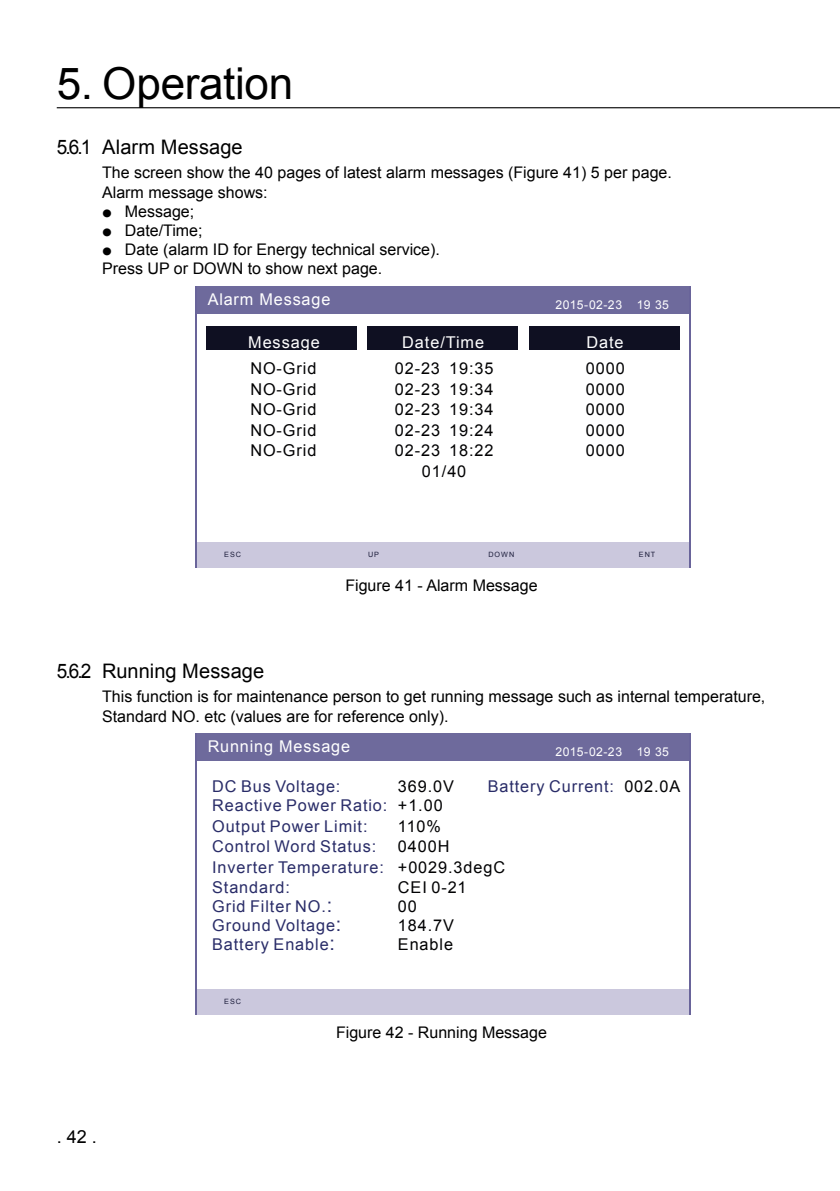
<style>
.page{position:relative;width:840px;height:1191px;background:#fff}
.page>*{position:absolute;margin:0;border:0;box-sizing:border-box;transform-origin:0 0}
.t1{font:44px "Arial";letter-spacing:-.005em;color:#000}
.t2{font:20px "Arial";letter-spacing:.005em;color:#000;scale:.95 1}
.t3{font:18px "Arial";color:#000}
.t4{font:16.2px/20.6px "Arial";letter-spacing:.055em;color:#020203;text-align:justify}
.t5{font:16.2px/20.4px "Arial";letter-spacing:.055em;color:#292c68}
.t6{font:16.2px "Arial";letter-spacing:.05em;color:#fff}
.t7{font:16px/19.2px "Arial";color:#000}
.t8{font:12.2px "Arial";letter-spacing:.025em;color:#fff}
.t9{font:7.2px "Arial";letter-spacing:.14em;color:#1c1d3b}
.s1{font-weight:700;font-size:28px}
.s2{color:#020203}
.s3{font-size:19.4px}
</style>
<div class="page">
<hr style="left:57px;top:107px;width:782px;height:1px;background:#000">
<div style="left:196px;top:285px;width:492px;height:28px;background:#6e6a9c"></div>
<svg style="left:195px;top:286px;width:1px;height:27px"></svg>
<svg style="left:688px;top:286px;width:1px;height:27px"></svg>
<hr style="left:195px;top:313px;width:1px;height:229px;background:#69649a">
<hr style="left:688px;top:313px;width:1px;height:229px;background:#69649a">
<div style="left:196px;top:542px;width:492px;height:26px;background:#cbc8dd"></div>
<svg style="left:195px;top:542px;width:1px;height:26px"></svg>
<svg style="left:688px;top:542px;width:1px;height:26px"></svg>
<div style="left:206px;top:326px;width:150px;height:23px;background:#0f1022"></div>
<div style="left:367px;top:326px;width:150px;height:23px;background:#0f1022"></div>
<div style="left:528px;top:326px;width:150px;height:23px;background:#0f1022"></div>
<div style="left:196px;top:733px;width:492px;height:27px;background:#6e6a9c"></div>
<svg style="left:195px;top:733px;width:1px;height:27px"></svg>
<svg style="left:688px;top:733px;width:1px;height:27px"></svg>
<hr style="left:195px;top:760px;width:1px;height:229px;background:#69649a">
<hr style="left:688px;top:760px;width:1px;height:229px;background:#69649a">
<div style="left:196px;top:989px;width:492px;height:26px;background:#cbc8dd"></div>
<svg style="left:195px;top:989px;width:1px;height:26px"></svg>
<svg style="left:688px;top:989px;width:1px;height:26px"></svg>
<h1 class="t1" style="left:57px;top:54px;width:238px">5. Operation</h1>
<p class="t2" style="left:57px;top:133px;width:197px">5.6.1 Alarm Message</p>
<p class="t7" style="left:102px;top:163px;width:571px">The screen show the 40 pages of latest alarm messages (Figure 41) 5 per page.<br>Alarm message shows:</p>
<p class="t7" style="left:102px;top:202px;width:94px"><span class="s1">•</span> Message;</p>
<p class="t7" style="left:102px;top:221px;width:102px"><span class="s1">•</span> Date/Time;</p>
<p class="t7" style="left:102px;top:240px;width:339px"><span class="s1">•</span> Date (alarm ID for Energy technical service).<br>Press UP or DOWN to show next page.</p>
<p class="t6" style="left:207px;top:289px;width:124px">Alarm Message</p>
<p class="t8" style="left:555px;top:297px;width:115px">2015-02-23 19 35</p>
<p class="t6" style="left:248px;top:331px;width:73px">Message</p>
<p class="t4" style="left:250px;top:358px;width:68px">NO-Grid NO-Grid NO-Grid NO-Grid NO-Grid</p>
<p class="t6" style="left:402px;top:331px;width:83px">Date/Time</p>
<p class="t4" style="left:394px;top:358px;width:100px;text-align:center">02-23 19:35<br>02-23 19:34<br>02-23 19:34<br>02-23 19:24<br>02-23 18:22<br>01/40</p>
<p class="t4" style="left:585px;top:358px;width:40px">0000<br>0000<br>0000<br>0000<br>0000</p>
<p class="t6" style="left:586px;top:331px;width:39px">Date</p>
<p class="t9" style="left:224px;top:549px;width:18px">ESC</p>
<p class="t9" style="left:368px;top:549px;width:13px">UP</p>
<p class="t9" style="left:488px;top:549px;width:27px">DOWN</p>
<p class="t9" style="left:638px;top:549px;width:18px">ENT</p>
<p class="t7" style="left:345px;top:575px;width:194px">Figure 41 - Alarm Message</p>
<p class="t2" style="left:57px;top:657px;width:220px">5.6.2 Running Message</p>
<p class="t7" style="left:102px;top:687px;width:664px">This function is for maintenance person to get running message such as internal temperature,<br>Standard NO. etc (values are for reference only).</p>
<p class="t6" style="left:207px;top:736px;width:144px">Running Message</p>
<p class="t8" style="left:555px;top:744px;width:115px">2015-02-23 19 35</p>
<p class="t5" style="left:212px;top:776px;width:177px">DC Bus Voltage:<br>Reactive Power Ratio:<br>Output Power Limit:<br>Control Word Status:<br>Inverter Temperature:<br>Standard:</p>
<p class="t4" style="left:398px;top:776px;width:58px">369.0V</p>
<p class="t5" style="left:487px;top:776px;width:194px">Battery Current: <span class="s2">002.0A</span></p>
<p class="t4" style="left:398px;top:795px;width:109px;text-align:left">+1.00<br>110%<br>0400H +0029.3degC<br>CEI 0-21</p>
<p class="t5" style="left:212px;top:896px;width:121px">Grid Filter NO.<span class="s3">:</span></p>
<p class="t4" style="left:397px;top:896px;width:20px">00</p>
<p class="t5" style="left:212px;top:915px;width:131px">Ground Voltage<span class="s3">:</span></p>
<p class="t4" style="left:397px;top:915px;width:58px">184.7V</p>
<p class="t5" style="left:212px;top:934px;width:124px">Battery Enable<span class="s3">:</span></p>
<p class="t4" style="left:397px;top:934px;width:57px">Enable</p>
<p class="t3" style="left:57px;top:1124px;width:42px">. 42 .</p>
<p class="t9" style="left:224px;top:996px;width:18px">ESC</p>
<p class="t7" style="left:336px;top:1022px;width:212px">Figure 42 - Running Message</p>
</div>
